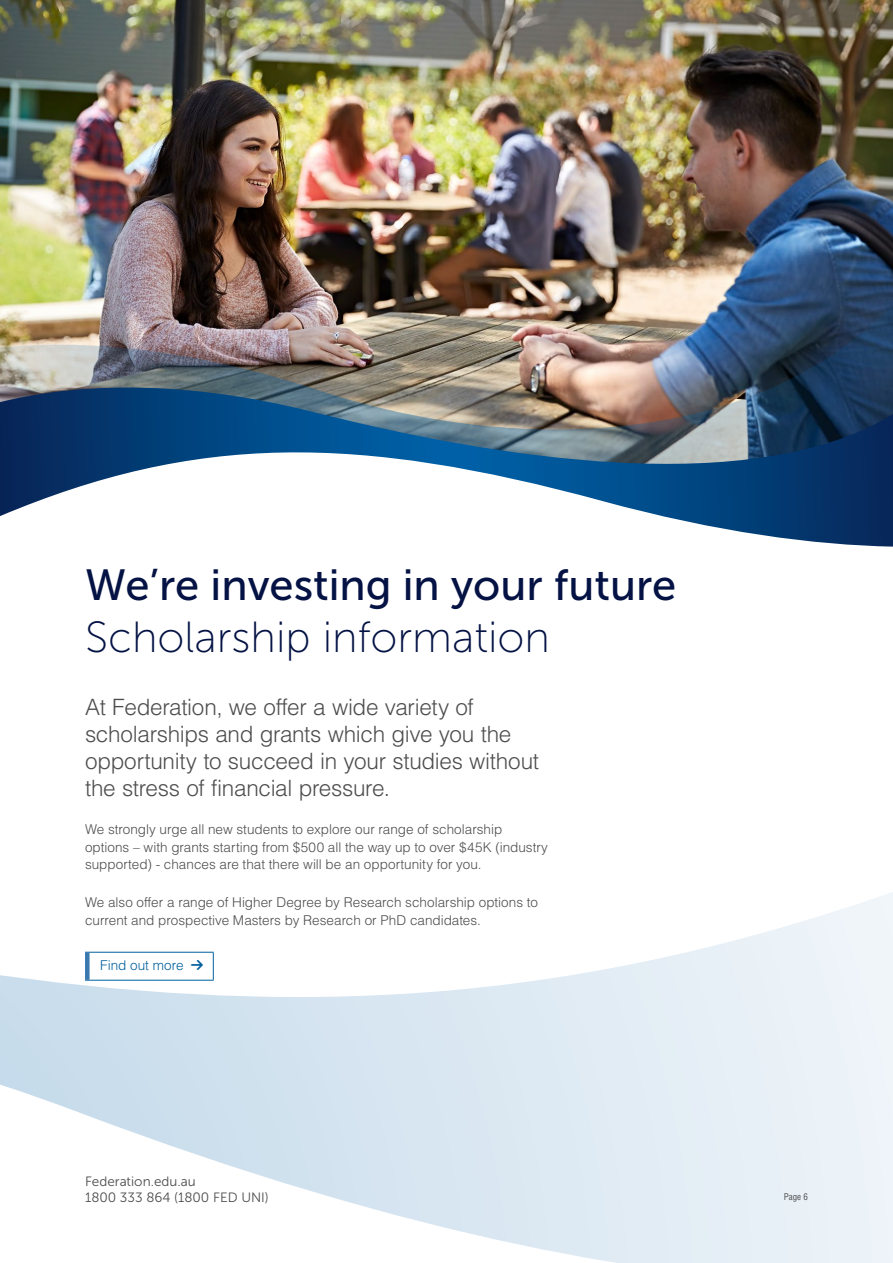
<style>
.page{position:relative;width:893px;height:1263px;background:#fff}
.page>*{position:absolute;margin:0;border:0;box-sizing:border-box;transform-origin:0 0}
.t1{font:43.5px "Museo Sans 500";color:#041244}
.t2{font:43.5px "Museo Sans 100";color:#041244}
.t3{font:300 22.5px/27px "Helvetica LT Pro";letter-spacing:-.015em;color:#4d4d4f}
.t4{font:300 13.5px/17.2px "Helvetica LT Pro";color:#4d4d4f}
.t5{font:13.5px/16.2px "Museo Sans 300";color:#4d4d4f}
.t6{font:300 13.5px "Helvetica LT Pro";letter-spacing:.005em;color:#005f9e}
.t7{font:condensed 9px "Helvetica LT Pro";color:#4d4d4f}
</style>
<div class="page">
<svg style="left:0;top:892px;width:893px;height:371px"></svg>
<img style="left:0;top:0;width:893px;height:204px">
<img style="left:0;top:204px;width:893px;height:183px">
<svg style="left:0;top:387px;width:893px;height:160px"></svg>
<div style="left:87px;top:952px;width:126px;height:28px;background:#fff"></div>
<hr style="left:85px;top:952px;width:129px;height:1px;background:#005f9e">
<svg style="left:213px;top:952px;width:1px;height:28px"></svg>
<hr style="left:85px;top:980px;width:129px;height:1px;background:#005f9e">
<div style="left:85px;top:952px;width:5px;height:28px;background:#3979b0"></div>
<h1 class="t1" style="left:85px;top:561px;width:593px">We’re investing in your future</h1>
<h1 class="t2" style="left:85px;top:614px;width:466px">Scholarship information</h1>
<h2 class="t3" style="left:85px;top:693px;width:456px">At Federation, we offer a wide variety of scholarships and grants which give you the opportunity to succeed in your studies without the stress of financial pressure.</h2>
<p class="t4" style="left:85px;top:821px;width:464px">We strongly urge all new students to explore our range of scholarship options – with grants starting from $500 all the way up to over $45K (industry supported) - chances are that there will be an opportunity for you.</p>
<p class="t4" style="left:85px;top:894px;width:454px">We also offer a range of Higher Degree by Research scholarship options to current and prospective Masters by Research or PhD candidates.</p>
<p class="t6" style="left:100px;top:957px;width:104px">Find out more →</p>
<p class="t5" style="left:85px;top:1173px;width:185px">Federation.edu.au<br>1800 333 864 (1800 FED UNI)</p>
<p class="t7" style="left:784px;top:1191px;width:26px">Page 6</p>
</div>
